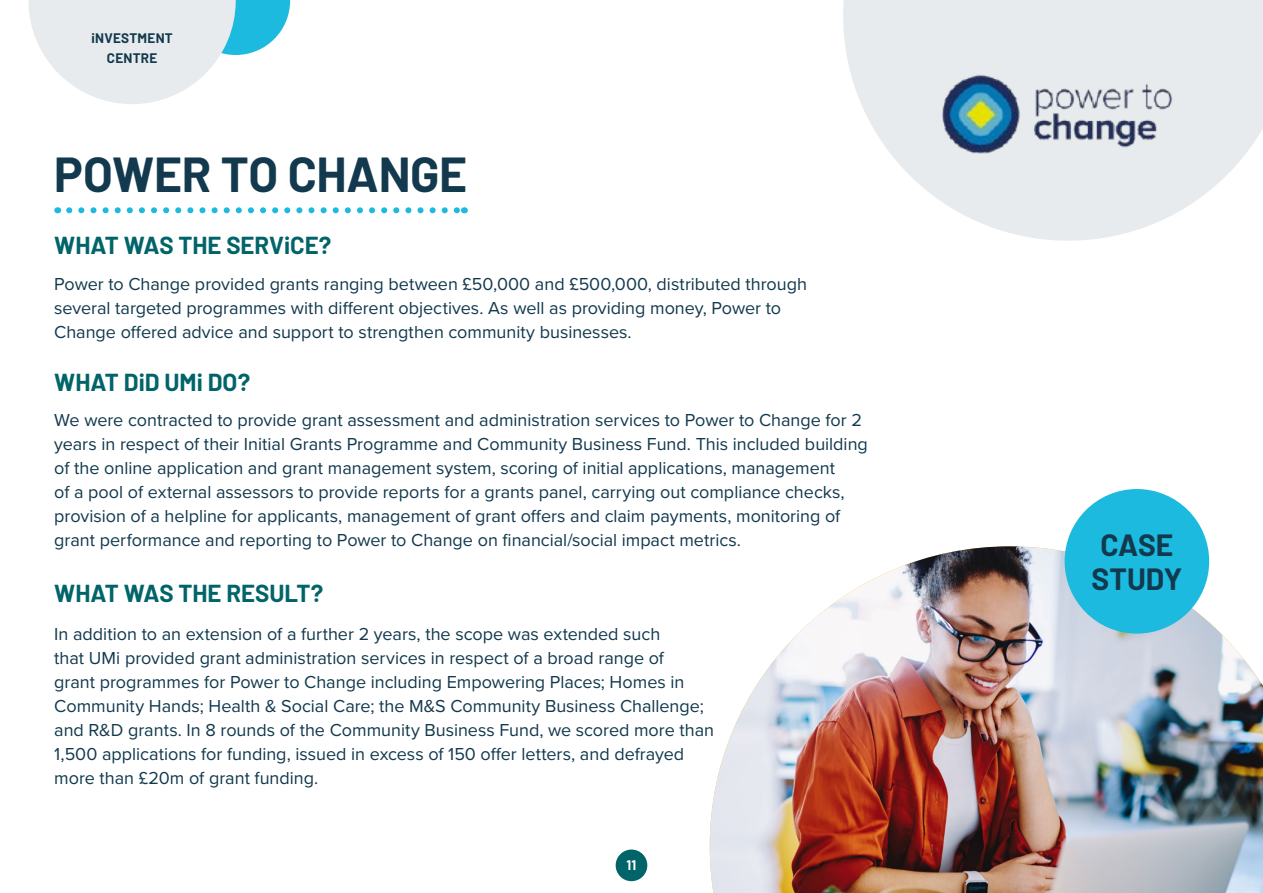
<style>
.page{position:relative;width:1263px;height:893px;background:#fff}
.page>*{position:absolute;margin:0;border:0;box-sizing:border-box;transform-origin:0 0}
.body_-_aligned{font:700 48px "Barlow";letter-spacing:-.005em;color:#12394d}
.Paragraph_Style_5{font:700 30px "Barlow";letter-spacing:-.005em;color:#12394d}
.body_-_aligned-2{font:700 24px "Barlow";color:#006469}
.body_-_aligned-3{font:18px/24px "Proxima Nova";color:#12394d}
.Paragraph_Style_4{font:700 13.5px "Barlow";letter-spacing:.02em;color:#12394d}
.t1{font:700 13.5px "Barlow";color:#fff}
</style>
<div class="page">
<div style="left:616px;top:849px;width:31px;height:32px;background:#006469;border-radius:50%"></div>
<svg style="left:28px;top:0;width:262px;height:104px"></svg>
<svg style="left:843px;top:0;width:420px;height:241px;fill:#e8ebed"></svg>
<img style="left:710px;top:546px;width:553px;height:347px">
<div style="left:1064px;top:489px;width:145px;height:145px;background:#1dbadf;border-radius:50%"></div>
<svg style="left:69px;top:207px;width:389px;height:6px"></svg>
<img style="left:939px;top:35px;width:239px;height:159px">
<p class="Paragraph_Style_4" style="left:92px;top:29px;width:83px">iNVESTMENT</p>
<p class="Paragraph_Style_4" style="left:107px;top:48px;width:52px">CENTRE</p>
<p class="body_-_aligned" style="left:54px;top:139px;width:415px">POWER TO CHANGE</p>
<p class="body_-_aligned-2" style="left:54px;top:228px;width:279px">WHAT WAS THE SERViCE?</p>
<p class="body_-_aligned-3" style="left:54px;top:271px;width:754px">Power to Change provided grants ranging between £50,000 and £500,000, distributed through several targeted programmes with different objectives. As well as providing money, Power to<br>Change offered advice and support to strengthen community businesses.</p>
<p class="body_-_aligned-2" style="left:54px;top:364px;width:197px">WHAT DiD UMi DO?</p>
<p class="body_-_aligned-3" style="left:54px;top:407px;width:815px">We were contracted to provide grant assessment and administration services to Power to Change for 2 years in respect of their Initial Grants Programme and Community Business Fund. This included building of the online application and grant management system, scoring of initial applications, management<br>of a pool of external assessors to provide reports for a grants panel, carrying out compliance checks, provision of a helpline for applicants, management of grant offers and claim payments, monitoring of grant performance and reporting to Power to Change on financial/social impact metrics.</p>
<p class="body_-_aligned-2" style="left:54px;top:576px;width:271px">WHAT WAS THE RESULT?</p>
<p class="body_-_aligned-3" style="left:54px;top:621px;width:661px">In addition to an extension of a further 2 years, the scope was extended such<br>that UMi provided grant administration services in respect of a broad range of<br>grant programmes for Power to Change including Empowering Places; Homes in Community Hands; Health &amp; Social Care; the M&amp;S Community Business Challenge; and R&amp;D grants. In 8 rounds of the Community Business Fund, we scored more than 1,500 applications for funding, issued in excess of 150 offer letters, and defrayed more than £20m of grant funding.</p>
<p class="t1" style="left:627px;top:855px;width:11px">11</p>
<p class="Paragraph_Style_5" style="left:1100px;top:523px;width:74px">CASE</p>
<p class="Paragraph_Style_5" style="left:1091px;top:556px;width:92px">STUDY</p>
</div>
